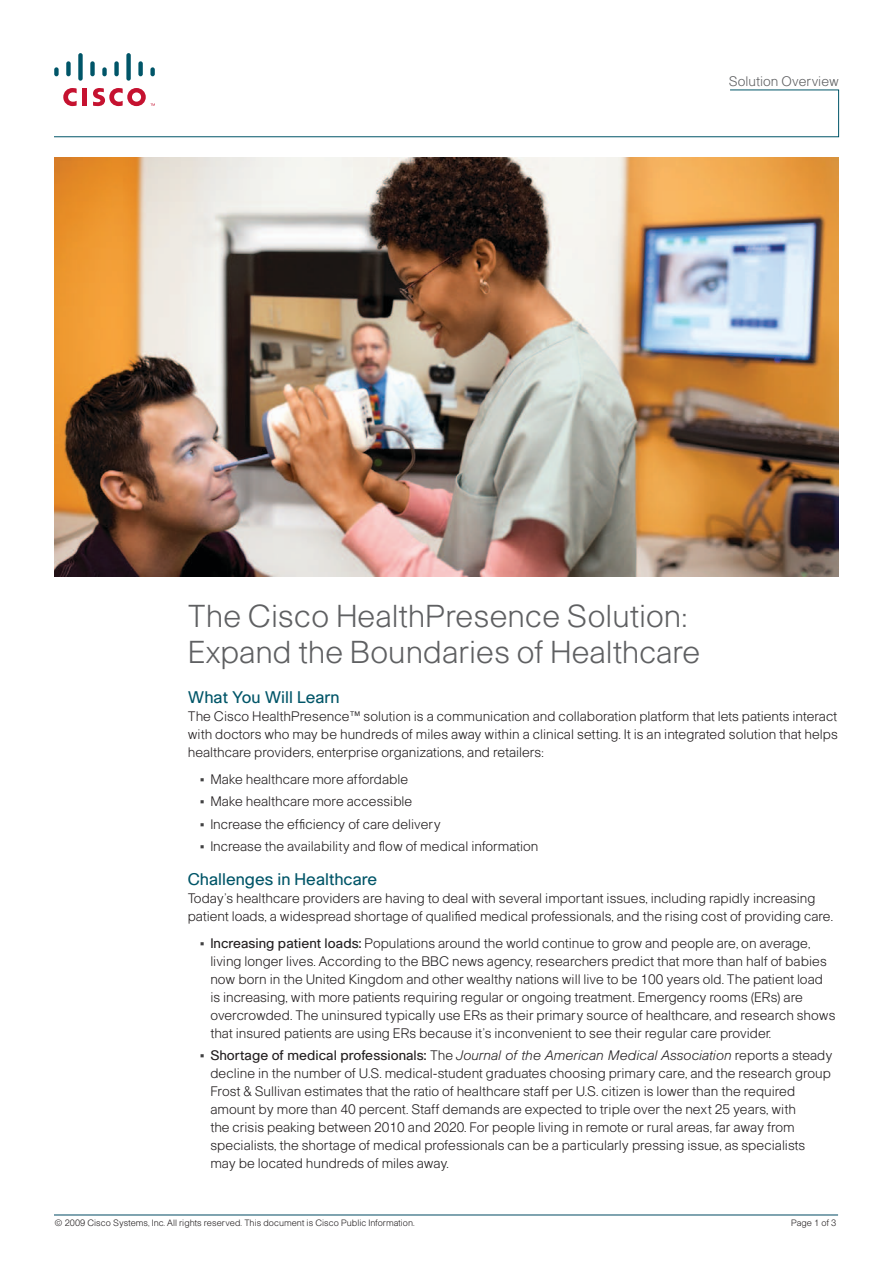
<style>
.page{position:relative;width:893px;height:1263px;background:#fff}
.page>*{position:absolute;margin:0;border:0;box-sizing:border-box;transform-origin:0 0}
.t1{font:300 31.05px/36px "Cisco";color:#5f6062}
.t2{font:16.5px "Cisco";color:#005568}
.t3{font:300 13.5px/18px "Cisco";color:#231f20}
.t4{font:300 13.5px "Cisco";color:#5f6062}
.t5{font:300 9px "Cisco";color:#231f20}
.s1{font-weight:400;font-size:15px;color:#414142}
.s2{font-weight:400}
.s3{font-style:italic}
</style>
<div class="page">
<hr style="left:54px;top:1214px;width:784px;height:1px;background:#004963">
<div style="left:54px;top:67px;width:5px;height:9px;background:#005568;border-radius:2px"></div>
<div style="left:66px;top:61px;width:5px;height:15px;background:#005568;border-radius:2px"></div>
<div style="left:78px;top:53px;width:5px;height:28px;background:#005568;border-radius:2px"></div>
<div style="left:90px;top:61px;width:5px;height:15px;background:#005568;border-radius:2px"></div>
<div style="left:102px;top:67px;width:5px;height:9px;background:#005568;border-radius:2px"></div>
<div style="left:114px;top:61px;width:5px;height:15px;background:#005568;border-radius:2px"></div>
<div style="left:126px;top:53px;width:5px;height:28px;background:#005568;border-radius:2px"></div>
<div style="left:138px;top:61px;width:5px;height:15px;background:#005568;border-radius:2px"></div>
<div style="left:150px;top:67px;width:5px;height:9px;background:#005568;border-radius:2px"></div>
<svg style="left:54px;top:88px;width:785px;height:50px"></svg>
<img style="left:54px;top:158px;width:785px;height:418px">
<p class="t4" style="left:729px;top:73px;width:112px">Solution Overview</p>
<h1 class="t1" style="left:188px;top:598px;width:514px">The Cisco HealthPresence Solution:<br>Expand the Boundaries of Healthcare</h1>
<p class="t2" style="left:188px;top:687px;width:153px">What You Will Learn</p>
<p class="t3" style="left:188px;top:707px;width:652px;text-align:justify">The Cisco HealthPresence™ solution is a communication and collaboration platform that lets patients interact with doctors who may be hundreds of miles away within a clinical setting. It is an integrated solution that helps healthcare providers, enterprise organizations, and retailers:</p>
<p class="t3" style="left:200px;top:770px;width:210px"><span class="s1">•</span> Make healthcare more affordable</p>
<p class="t3" style="left:200px;top:792px;width:214px"><span class="s1">•</span> Make healthcare more accessible</p>
<p class="t3" style="left:200px;top:815px;width:242px"><span class="s1">•</span> Increase the efficiency of care delivery</p>
<p class="t3" style="left:200px;top:837px;width:340px"><span class="s1">•</span> Increase the availability and flow of medical information</p>
<p class="t2" style="left:188px;top:869px;width:191px">Challenges in Healthcare</p>
<p class="t3" style="left:188px;top:888px;width:647px">Today’s healthcare providers are having to deal with several important issues, including rapidly increasing patient loads, a widespread shortage of qualified medical professionals, and the rising cost of providing care.</p>
<p class="t3" style="left:210px;top:934px;width:627px;text-indent:-10px"><span class="s1">•</span> <span class="s2">Increasing patient loads:</span> Populations around the world continue to grow and people are, on average, living longer lives. According to the BBC news agency, researchers predict that more than half of babies now born in the United Kingdom and other wealthy nations will live to be 100 years old. The patient load is increasing, with more patients requiring regular or ongoing treatment. Emergency rooms (ERs) are overcrowded. The uninsured typically use ERs as their primary source of healthcare, and research shows that insured patients are using ERs because it’s inconvenient to see their regular care provider.</p>
<p class="t3" style="left:210px;top:1046px;width:624px;text-indent:-10px"><span class="s1">•</span> <span class="s2">Shortage of medical professionals:</span> The <span class="s3">Journal of the American Medical Association</span> reports a steady decline in the number of U.S. medical-student graduates choosing primary care, and the research group Frost &amp; Sullivan estimates that the ratio of healthcare staff per U.S. citizen is lower than the required amount by more than 40 percent. Staff demands are expected to triple over the next 25 years, with<br>the crisis peaking between 2010 and 2020. For people living in remote or rural areas, far away from specialists, the shortage of medical professionals can be a particularly pressing issue, as specialists may be located hundreds of miles away.</p>
<p class="t5" style="left:54px;top:1217px;width:362px">© 2009 Cisco Systems, Inc. All rights reserved. This document is Cisco Public Information.</p>
<p class="t5" style="left:791px;top:1217px;width:47px">Page 1 of 3</p>
</div>
